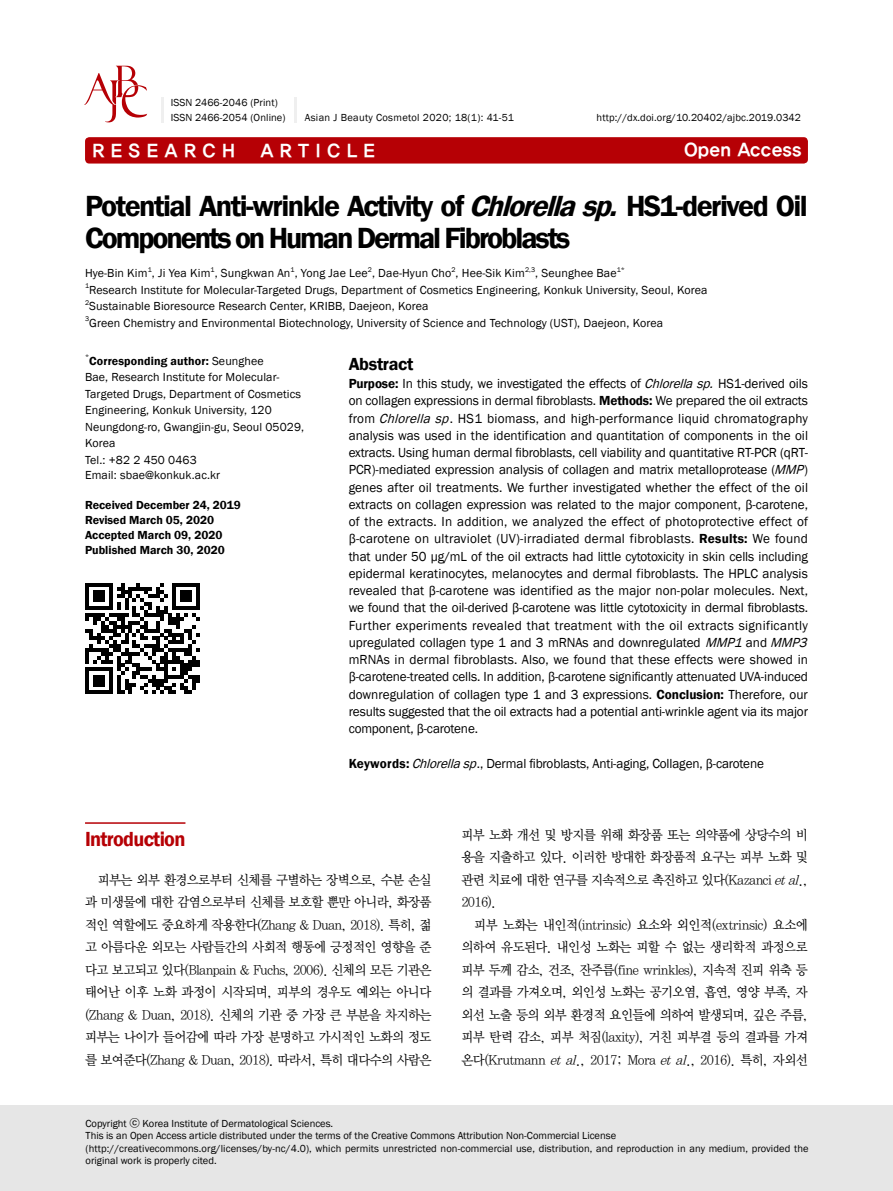
<style>
.page{position:relative;width:893px;height:1191px;background:#fff}
.page>*{position:absolute;margin:0;border:0;box-sizing:border-box;transform-origin:0 0}
.t1{font:600 30px/31.5px "Franklin Gothic";letter-spacing:-.06em;color:#000}
.t2{font:600 21px "Franklin Gothic";letter-spacing:-.035em;color:#b60005;scale:.96 1}
.t3{font:18px "YDIYGO350";color:#fff}
.t4{font:600 18px "Franklin Gothic";letter-spacing:-.02em;color:#000}
.t5{font:13.5px/17.2px "Franklin Gothic";letter-spacing:-.005em;color:#000}
.t6{font:13.5px/22.5px "YDIY Mj O330";letter-spacing:-.05em;color:#000;text-align:justify;scale:.95 1}
.t7{font:12px/16.5px "Franklin Gothic";letter-spacing:.01em;color:#000}
.t8{font:600 12px/15px "Franklin Gothic";color:#000}
.t9{font:10.5px/12.6px "Franklin Gothic";letter-spacing:.005em;color:#000}
.t10{font:10.5px "Franklin Gothic";letter-spacing:.03em;color:#000}
.t11{font:7.05px "Franklin Gothic";color:#000}
.s1{font-style:italic}
.s2{font-weight:600}
.s3{font-family:"YDIYGO330"}
</style>
<div class="page">
<div style="left:85px;top:137px;width:723px;height:26px;background:#b60005;border-radius:4px"></div>
<hr style="left:85px;top:822px;width:100px;height:1px;background:#b60005">
<div style="left:0;top:1106px;width:893px;height:85px;background:#e6e6e6"></div>
<svg style="left:84px;top:66px;width:63px;height:56px"></svg>
<hr style="left:294px;top:97px;width:3px;height:25px;background:#efefef">
<hr style="left:161px;top:97px;width:3px;height:25px;background:#efefef">
<svg style="left:85px;top:583px;width:115px;height:111px"></svg>
<p class="t9" style="left:171px;top:95px;width:116px;line-height:15px">ISSN 2466-2046 (Print)<br>ISSN 2466-2054 (Online)</p>
<p class="t10" style="left:305px;top:111px;width:211px">Asian J Beauty Cosmetol 2020; 18(1): 41-51</p>
<p class="t9" style="left:597px;top:111px;width:206px">http://dx.doi.org/10.20402/ajbc.2019.0342</p>
<h3 class="t3" style="left:92px;top:141px;width:144px">R E S E A R C H</h3>
<h3 class="t3" style="left:260px;top:141px;width:116px">A R T I C L E</h3>
<h3 class="t3" style="left:684px;top:140px;width:119px">Open Access</h3>
<h1 class="t1" style="left:85px;top:191px;width:724px">Potential Anti-wrinkle Activity of <span class="s1">Chlorellasp.</span>HS1-derived Oil<br>Components on Human Dermal Fibroblasts</h1>
<p class="t7" style="left:85px;top:265px;width:441px">Hye-Bin Kim , Ji Yea Kim , Sungkwan An , Yong Jae Lee , Dae-Hyun Cho , Hee-Sik Kim</p>
<p class="t11" style="left:148px;top:265px;width:6px">1</p>
<p class="t11" style="left:211px;top:265px;width:6px">1</p>
<p class="t11" style="left:291px;top:265px;width:6px">1</p>
<p class="t11" style="left:368px;top:265px;width:6px">2</p>
<p class="t11" style="left:451px;top:265px;width:6px">2</p>
<p class="t11" style="left:525px;top:265px;width:12px">2,3</p>
<p class="t7" style="left:535px;top:265px;width:83px">, Seunghee Bae</p>
<p class="t11" style="left:617px;top:265px;width:10px">1*</p>
<p class="t11" style="left:85px;top:281px;width:6px">1</p>
<p class="t7" style="left:89px;top:282px;width:620px">Research Institute for Molecular-Targeted Drugs, Department of Cosmetics Engineering, Konkuk University, Seoul, Korea</p>
<p class="t11" style="left:85px;top:298px;width:6px">2</p>
<p class="t7" style="left:89px;top:298px;width:341px">Sustainable Bioresource Research Center, KRIBB, Daejeon, Korea</p>
<p class="t11" style="left:85px;top:314px;width:6px">3</p>
<p class="t7" style="left:89px;top:315px;width:575px">Green Chemistry and Environmental Biotechnology, University of Science and Technology (UST), Daejeon, Korea</p>
<p class="t11" style="left:85px;top:352px;width:6px">*</p>
<p class="t7" style="left:85px;top:353px;width:221px;text-indent:4px"><span class="s2">Corresponding author:</span> Seunghee<br>Bae, Research Institute for Molecular-<br>Targeted Drugs, Department of Cosmetics<br>Engineering, Konkuk University, 120<br>Neungdong-ro, Gwangjin-gu, Seoul 05029,<br>Korea<br>Tel.: +82 2 450 0463</p>
<p class="t7" style="left:85px;top:467px;width:137px">Email: sbae@konkuk.ac.kr</p>
<p class="t8" style="left:85px;top:497px;width:157px">Received December 24, 2019<br>Revised March 05, 2020<br>Accepted March 09, 2020<br>Published March 30, 2020</p>
<h3 class="t4" style="left:349px;top:353px;width:66px">Abstract</h3>
<p class="t5" style="left:349px;top:375px;width:464px"><span class="s2">Purpose:</span> In this study, we investigated the effects of <span class="s1">Chlorellasp.</span>HS1-derived oils on collagen expressions in dermal fibroblasts. <span class="s2">Methods:</span> We prepared the oil extracts from <span class="s1">Chlorellasp</span>. HS1 biomass, and high-performance liquid chromatography analysis was used in the identification and quantitation of components in the oil extracts. Using human dermal fibroblasts, cell viability and quantitative RT-PCR (qRT-PCR)-mediated expression analysis of collagen and matrix metalloprotease (<span class="s1">MMP</span>) genes after oil treatments. We further investigated whether the effect of the oil extracts on collagen expression was related to the major component, β-carotene, of the extracts. In addition, we analyzed the effect of photoprotective effect of β-carotene on ultraviolet (UV)-irradiated dermal fibroblasts. <span class="s2">Results:</span> We found that under 50 μg/mL of the oil extracts had little cytotoxicity in skin cells including epidermal keratinocytes, melanocytes and dermal fibroblasts. The HPLC analysis revealed that β-carotene was identified as the major non-polar molecules. Next, we found that the oil-derived β-carotene was little cytotoxicity in dermal fibroblasts.<br>Further experiments revealed that treatment with the oil extracts significantly upregulated collagen type 1 and 3 mRNAs and downregulated <span class="s1">MMP1</span>and <span class="s1">MMP3 </span>mRNAs in dermal fibroblasts. Also, we found that these effects were showed in β-carotene-treated cells. In addition, β-carotene significantly attenuated UVA-induced downregulation of collagen type 1 and 3 expressions. <span class="s2">Conclusion:</span> Therefore, our results suggested that the oil extracts had a potential anti-wrinkle agent via its major component, β-carotene.</p>
<p class="t5" style="left:349px;top:755px;width:417px"><span class="s2">Keywords:</span> <span class="s1">Chlorellasp</span>., Dermal fibroblasts, Anti-aging, Collagen, β-carotene</p>
<h2 class="t2" style="left:85px;top:826px;width:106px">Introduction</h2>
<p class="t6" style="left:85px;top:869px;width:366px;text-indent:13px">피부는 외부 환경으로부터 신체를 구별하는 장벽으로, 수분 손실 과 미생물에 대한 감염으로부터 신체를 보호할 뿐만 아니라, 화장품 적인 역할에도 중요하게 작용한다(Zhang &amp; Duan, 2018). 특히, 젊 고 아름다운 외모는 사람들간의 사회적 행동에 긍정적인 영향을 준 다고 보고되고 있다(Blanpain &amp; Fuchs, 2006). 신체의 모든 기관은 태어난 이후 노화 과정이 시작되며, 피부의 경우도 예외는 아니다 (Zhang &amp; Duan, 2018). 신체의 기관 중 가장 큰 부분을 차지하는 피부는 나이가 들어감에 따라 가장 분명하고 가시적인 노화의 정도 를 보여준다(Zhang &amp; Duan, 2018). 따라서, 특히 대다수의 사람은</p>
<p class="t6" style="left:461px;top:824px;width:366px">피부 노화 개선 및 방지를 위해 화장품 또는 의약품에 상당수의 비 용을 지출하고 있다. 이러한 방대한 화장품적 요구는 피부 노화 및 관련 치료에 대한 연구를 지속적으로 촉진하고 있다(Kazanci <span class="s1">etal</span>., 2016).</p>
<p class="t6" style="left:461px;top:914px;width:366px;text-indent:13px">피부 노화는 내인적(intrinsic) 요소와 외인적(extrinsic) 요소에 의하여 유도된다. 내인성 노화는 피할 수 없는 생리학적 과정으로 피부 두께 감소, 건조, 잔주름(fine wrinkles), 지속적 진피 위축 등 의 결과를 가져오며, 외인성 노화는 공기오염, 흡연, 영양 부족, 자 외선 노출 등의 외부 환경적 요인들에 의하여 발생되며, 깊은 주름, 피부 탄력 감소, 피부 처짐(laxity), 거친 피부결 등의 결과를 가져 온다(Krutmann <span class="s1">et al</span>., 2017; Mora <span class="s1">et al</span>., 2016). 특히, 자외선</p>
<p class="t9" style="left:86px;top:1117px;width:724px">Copyright <span class="s3">ⓒ</span> Korea Institute of Dermatological Sciences.<br>This is an Open Access article distributed under the terms of the Creative Commons Attribution Non-Commercial License (http://creativecommons.org/licenses/by-nc/4.0), which permits unrestricted non-commercial use, distribution, and reproduction in any medium, provided the original work is properly cited.</p>
</div>
